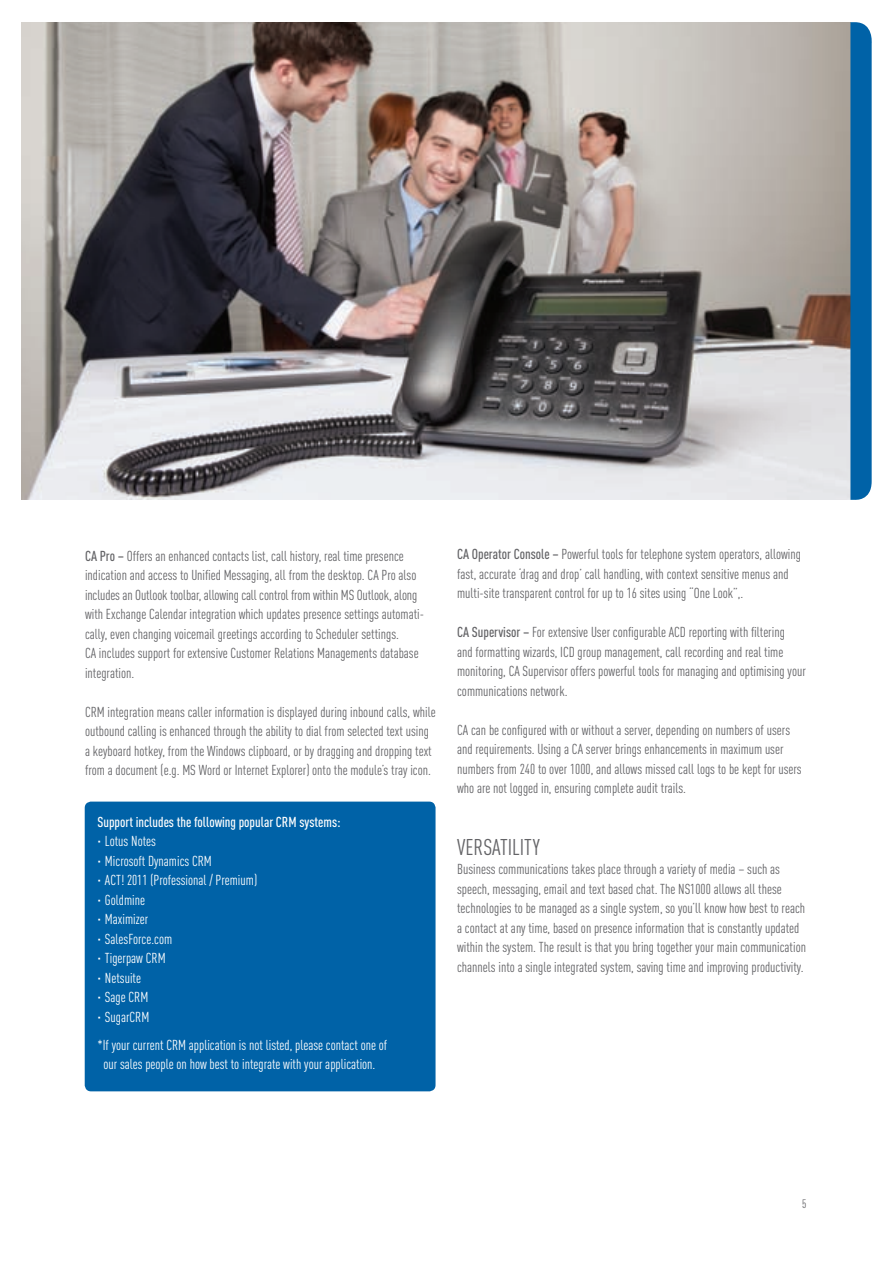
<style>
.page{position:relative;width:893px;height:1263px;background:#fff}
.page>*{position:absolute;margin:0;border:0;box-sizing:border-box;transform-origin:0 0}
.t1{font:22.5px "DIN Cond";color:#636366}
.t2{font:14.25px/19.5px "DIN Cond";color:#636366}
.t3{font:14.25px/19.5px "DIN Cond";color:#fff}
.t4{font:500 14.25px "DIN Cond";color:#fff}
.t5{font:12px "DIN Cond";color:#636366}
.s1{font-weight:500}
</style>
<div class="page">
<div style="left:85px;top:801px;width:351px;height:290px;background:#0062a7;border-radius:6px"></div>
<img style="left:21px;top:22px;width:829px;height:478px">
<svg style="left:850px;top:22px;width:22px;height:478px;background:#0a66a7"></svg>
<p class="t2" style="left:85px;top:546px;width:341px"><span class="s1">CA Pro –</span> Offers an enhanced contacts list, call history, real time presence indication and access to Unified Messaging, all from the desktop. CA Pro also includes an Outlook toolbar, allowing call control from within MS Outlook, along with Exchange Calendar integration which updates presence settings automati&shy;cally, even changing voicemail greetings according to Scheduler settings.<br>CA includes support for extensive Customer Relations Managements database integration.</p>
<p class="t2" style="left:85px;top:702px;width:352px">CRM integration means caller information is displayed during inbound calls, while outbound calling is enhanced through the ability to dial from selected text using a keyboard hotkey, from the Windows clipboard, or by dragging and dropping text from a document (e.g. MS Word or Internet Explorer) onto the module’s tray icon.</p>
<p class="t4" style="left:97px;top:813px;width:245px">Support includes the following popular CRM systems:</p>
<p class="t3" style="left:97px;top:831px;width:161px">· Lotus Notes<br>· Microsoft Dynamics CRM<br>· ACT! 2011 (Professional / Premium) · Goldmine<br>· Maximizer<br>· SalesForce.com<br>· Tigerpaw CRM<br>· Netsuite<br>· Sage CRM<br>· SugarCRM</p>
<p class="t3" style="left:97px;top:1035px;width:291px;text-align:center">*If your current CRM application is not listed, please contact one of our sales people on how best to integrate with your application.</p>
<p class="t2" style="left:457px;top:544px;width:345px"><span class="s1">CA Operator Console –</span> Powerful tools for telephone system operators, allowing fast, accurate ‘drag and drop’ call handling, with context sensitive menus and multi-site transparent control for up to 16 sites using “One Look”,.</p>
<p class="t2" style="left:457px;top:622px;width:350px"><span class="s1">CA Supervisor –</span> For extensive User configurable ACD reporting with filtering<br>and formatting wizards, ICD group management, call recording and real time monitoring, CA Supervisor offers powerful tools for managing and optimising your communications network.</p>
<p class="t2" style="left:457px;top:720px;width:346px">CA can be configured with or without a server, depending on numbers of users and requirements. Using a CA server brings enhancements in maximum user numbers from 240 to over 1000, and allows missed call logs to be kept for users who are not logged in, ensuring complete audit trails.</p>
<h1 class="t1" style="left:457px;top:834px;width:25px">Versatilit</h1>
<h1 class="t1" style="left:533px;top:834px;width:9px">y</h1>
<p class="t2" style="left:457px;top:859px;width:350px">Business communications takes place through a variety of media – such as speech, messaging, email and text based chat. The NS1000 allows all these technologies to be managed as a single system, so you’ll know how best to reach a contact at any time, based on presence information that is constantly updated within the system. The result is that you bring together your main communication channels into a single integrated system, saving time and improving productivity.</p>
<p class="t5" style="left:802px;top:1197px;width:6px">5</p>
</div>
